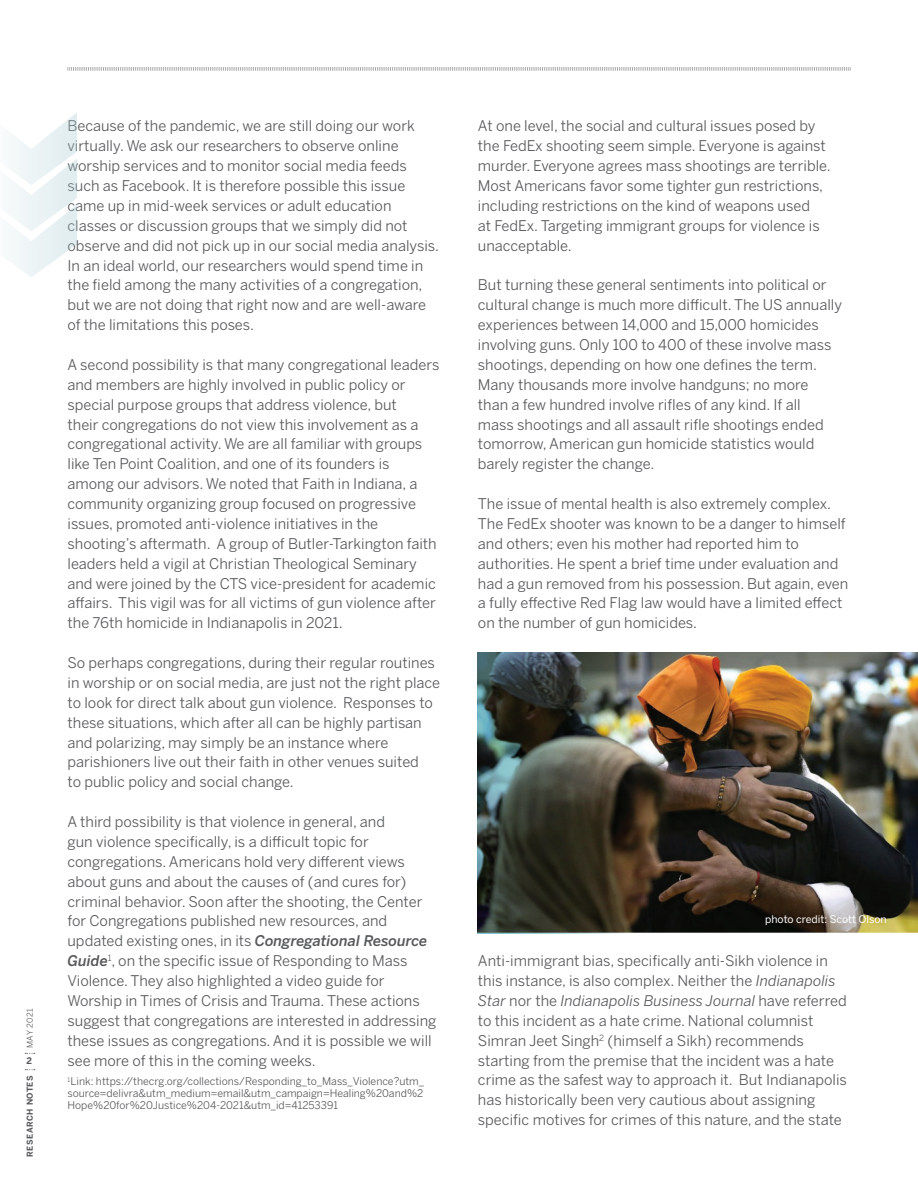
<style>
.page{position:relative;width:918px;height:1188px;background:#fff}
.page>*{position:absolute;margin:0;border:0;box-sizing:border-box;transform-origin:0 0}
.t1{font:14.7px/20px "Benton Sans";color:#57585a}
.t2{font:10.5px/12px "Benton Sans";color:#57585a;text-align:justify}
.t3{font:10.5px "Benton Sans";color:#fff}
.t4{font:700 9px "Benton Sans";color:#57585a}
.t5{font:8.55px "Benton Sans";color:#57585a}
.t6{font:700 8.1px "Benton Sans";letter-spacing:.055em;color:#57585a}
.t7{font:8.1px "Benton Sans";letter-spacing:.045em;color:#57585a}
.s1{font-weight:500;font-style:italic}
.s2{font-style:italic}
</style>
<div class="page">
<img style="left:628px;top:652px;width:290px;height:281px">
<img style="left:478px;top:652px;width:150px;height:281px">
<svg style="left:12px;top:113px;width:65px;height:164px"></svg>
<svg style="left:67px;top:67px;width:784px;height:4px"></svg>
<p class="t7" style="left:25px;top:1048px;width:41px;rotate:-90deg">MAY 2021</p>
<p class="t4" style="left:26px;top:1055px;width:7px">2</p>
<p class="t6" style="left:25px;top:1157px;width:83px;rotate:-90deg">RESEARCH NOTES</p>
<p class="t1" style="left:68px;top:116px;width:373px">Because of the pandemic, we are still doing our work virtually. We ask our researchers to observe online worship services and to monitor social media feeds such as Facebook. It is therefore possible this issue came up in mid-week services or adult education classes or discussion groups that we simply did not observe and did not pick up in our social media analysis.<br>In an ideal world, our researchers would spend time in the feld among the many activities of a congregation, but we are not doing that right now and are well-aware of the limitations this poses.</p>
<p class="t1" style="left:68px;top:355px;width:373px">A second possibility is that many congregational leaders and members are highly involved in public policy or special purpose groups that address violence, but<br>their congregations do not view this involvement as a congregational activity. We are all familiar with groups like Ten Point Coalition, and one of its founders is among our advisors. We noted that Faith in Indiana, a community organizing group focused on progressive issues, promoted anti-violence initiatives in the shooting’s aftermath. A group of Butler-Tarkington faith leaders held a vigil at Christian Theological Seminary and were joined by the CTS vice-president for academic afairs. This vigil was for all victims of gun violence after the 76th homicide in Indianapolis in 2021.</p>
<p class="t1" style="left:68px;top:653px;width:374px">So perhaps congregations, during their regular routines in worship or on social media, are just not the right place to look for direct talk about gun violence. Responses to these situations, which after all can be highly partisan and polarizing, may simply be an instance where parishioners live out their faith in other venues suited<br>to public policy and social change.</p>
<p class="t1" style="left:68px;top:812px;width:361px">A third possibility is that violence in general, and<br>gun violence specifcally, is a difcult topic for congregations. Americans hold very diferent views about guns and about the causes of (and cures for) criminal behavior. Soon after the shooting, the Center for Congregations published new resources, and updated existing ones, in its <span class="s1">Congregational Resource</span></p>
<p class="t5" style="left:108px;top:953px;width:5px">1</p>
<p class="t1" style="left:67px;top:951px;width:370px"><span class="s1">Guide</span> , on the specifc issue of Responding to Mass Violence. They also highlighted a video guide for Worship in Times of Crisis and Trauma. These actions suggest that congregations are interested in addressing these issues as congregations. And it is possible we will see more of this in the coming weeks.</p>
<p class="t2" style="left:68px;top:1076px;width:358px"><sup>1</sup>Link: https://thecrg.org/collections/Responding_to_Mass_Violence?utm_ source=delivra&amp;utm_medium=email&amp;utm_campaign=Healing%20and%2<br>Hope%20for%20Justice%204-2021&amp;utm_id=41253391</p>
<p class="t1" style="left:478px;top:116px;width:354px">At one level, the social and cultural issues posed by the FedEx shooting seem simple. Everyone is against murder. Everyone agrees mass shootings are terrible.<br>Most Americans favor some tighter gun restrictions, including restrictions on the kind of weapons used<br>at FedEx. Targeting immigrant groups for violence is unacceptable.</p>
<p class="t1" style="left:478px;top:275px;width:366px">But turning these general sentiments into political or cultural change is much more difcult. The US annually experiences between 14,000 and 15,000 homicides involving guns. Only 100 to 400 of these involve mass shootings, depending on how one defnes the term.<br>Many thousands more involve handguns; no more than a few hundred involve rifes of any kind. If all<br>mass shootings and all assault rife shootings ended tomorrow, American gun homicide statistics would barely register the change.</p>
<p class="t1" style="left:478px;top:494px;width:372px">The issue of mental health is also extremely complex.<br>The FedEx shooter was known to be a danger to himself and others; even his mother had reported him to authorities. He spent a brief time under evaluation and had a gun removed from his possession. But again, even a fully efective Red Flag law would have a limited efect on the number of gun homicides.</p>
<p class="t3" style="left:765px;top:913px;width:123px">photo credit: Scott Olson</p>
<p class="t1" style="left:478px;top:951px;width:370px">Anti-immigrant bias, specifcally anti-Sikh violence in this instance, is also complex. Neither the <span class="s2">Indianapolis Star</span> nor the <span class="s2">Indianapolis Business Journal</span> have referred to this incident as a hate crime. National columnist Simran Jeet Singh</p>
<p class="t5" style="left:599px;top:1033px;width:7px">2</p>
<p class="t1" style="left:478px;top:1030px;width:371px;text-indent:130px">(himself a Sikh) recommends starting from the premise that the incident was a hate crime as the safest way to approach it. But Indianapolis has historically been very cautious about assigning specifc motives for crimes of this nature, and the state</p>
</div>
